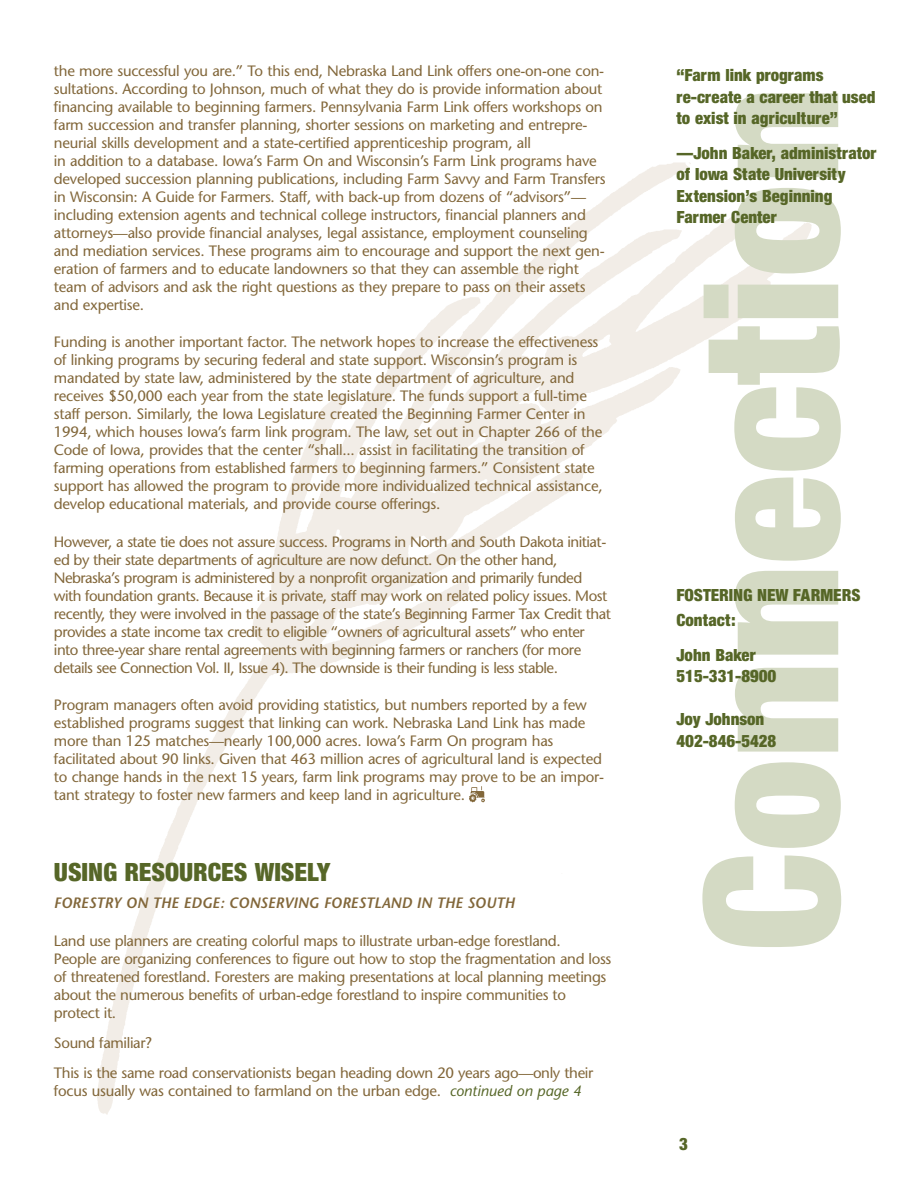
<style>
.page{position:relative;width:918px;height:1188px;background:#fff}
.page>*{position:absolute;margin:0;border:0;box-sizing:border-box;transform-origin:0 0}
.t1{font:199.5px "Sans Black Condensed DTC";color:#d4dac4}
.t2{font:27px "Sans Black Condensed DTC";color:#566627}
.t3{font:18px/21.6px "Sans Black Condensed DTC";color:#566627}
.t4{font:15px/18px "Stone Sans";letter-spacing:-.015em;color:#82673a}
.t5{font:15px/18px "Stone Sans";letter-spacing:-.035em;color:#82673a}
.t6{font:italic 600 15px "Stone Sans";color:#82673a}
.s1{font-style:italic;color:#566627}
</style>
<div class="page">
<img style="left:97px;top:162px;width:715px;height:953px">
<img style="left:468px;top:786px;width:17px;height:16px">
<p class="t4" style="left:54px;top:63px;width:553px">the more successful you are.” To this end, Nebraska Land Link offers one-on-one con&shy;sultations. According to Johnson, much of what they do is provide information about financing available to beginning farmers. Pennsylvania Farm Link offers workshops on farm succession and transfer planning, shorter sessions on marketing and entrepre&shy;neurial skills development and a state-certified apprenticeship program, all<br>in addition to a database. Iowa’s Farm On and Wisconsin’s Farm Link programs have developed succession planning publications, including Farm Savvy and Farm Transfers in Wisconsin: A Guide for Farmers. Staff, with back-up from dozens of “advisors”— including extension agents and technical college instructors, financial planners and attorneys—also provide financial analyses, legal assistance, employment counseling and mediation services. These programs aim to encourage and support the next gen&shy;eration of farmers and to educate landowners so that they can assemble the right team of advisors and ask the right questions as they prepare to pass on their assets and expertise.</p>
<p class="t4" style="left:54px;top:335px;width:550px">Funding is another important factor. The network hopes to increase the effectiveness of linking programs by securing federal and state support. Wisconsin’s program is mandated by state law, administered by the state department of agriculture, and receives $50,000 each year from the state legislature. The funds support a full-time staff person. Similarly, the Iowa Legislature created the Beginning Farmer Center in 1994, which houses Iowa’s farm link program. The law, set out in Chapter 266 of the Code of Iowa, provides that the center “shall... assist in facilitating the transition of farming operations from established farmers to beginning farmers.” Consistent state support has allowed the program to provide more individualized technical assistance, develop educational materials, and provide course offerings.</p>
<p class="t5" style="left:54px;top:534px;width:558px">However, a state tie does not assure success. Programs in North and South Dakota initiat&shy;ed by their state departments of agriculture are now defunct. On the other hand, Nebraska’s program is administered by a nonprofit organization and primarily funded with foundation grants. Because it is private, staff may work on related policy issues. Most recently, they were involved in the passage of the state’s Beginning Farmer Tax Credit that provides a state income tax credit to eligible “owners of agricultural assets” who enter into three-year share rental agreements with beginning farmers or ranchers (for more details see Connection Vol. II, Issue 4). The downside is their funding is less stable.</p>
<p class="t4" style="left:54px;top:698px;width:552px">Program managers often avoid providing statistics, but numbers reported by a few established programs suggest that linking can work. Nebraska Land Link has made more than 125 matches—nearly 100,000 acres. Iowa’s Farm On program has facilitated about 90 links. Given that 463 million acres of agricultural land is expected to change hands in the next 15 years, farm link programs may prove to be an impor&shy;tant strategy to foster new farmers and keep land in agriculture.</p>
<h2 class="t2" style="left:54px;top:862px;width:278px">USING RESOURCES WISELY</h2>
<p class="t6" style="left:54px;top:897px;width:462px">FORESTRY ON THE EDGE: CONSERVING FORESTLAND IN THE SOUTH</p>
<p class="t4" style="left:54px;top:934px;width:559px">Land use planners are creating colorful maps to illustrate urban-edge forestland.<br>People are organizing conferences to figure out how to stop the fragmentation and loss of threatened forestland. Foresters are making presentations at local planning meetings about the numerous benefits of urban-edge forestland to inspire communities to protect it.</p>
<p class="t4" style="left:54px;top:1030px;width:541px;line-height:29.7px">Sound familiar?<br>This is the same road conservationists began heading down 20 years ago—only their</p>
<p class="t4" style="left:54px;top:1083px;width:529px">focus usually was contained to farmland on the urban edge. <span class="s1">continued on page 4</span></p>
<p class="t3" style="left:676px;top:66px;width:201px">“Farm link programs re-create a career that used to exist in agriculture”</p>
<p class="t3" style="left:677px;top:144px;width:201px">—John Baker, administrator of Iowa State University<br>Extension’s Beginning<br>Farmer Center</p>
<h1 class="t1" style="left:696px;top:952px;width:867px;rotate:-90deg">Connection</h1>
<p class="t3" style="left:677px;top:584px;width:185px;line-height:25.5px">FOSTERING NEW FARMERS<br>Contact:</p>
<p class="t3" style="left:677px;top:646px;width:101px">John Baker<br>515-331-8900</p>
<p class="t3" style="left:677px;top:710px;width:101px">Joy Johnson<br>402-846-5428</p>
<p class="t3" style="left:679px;top:1135px;width:10px">3</p>
</div>
